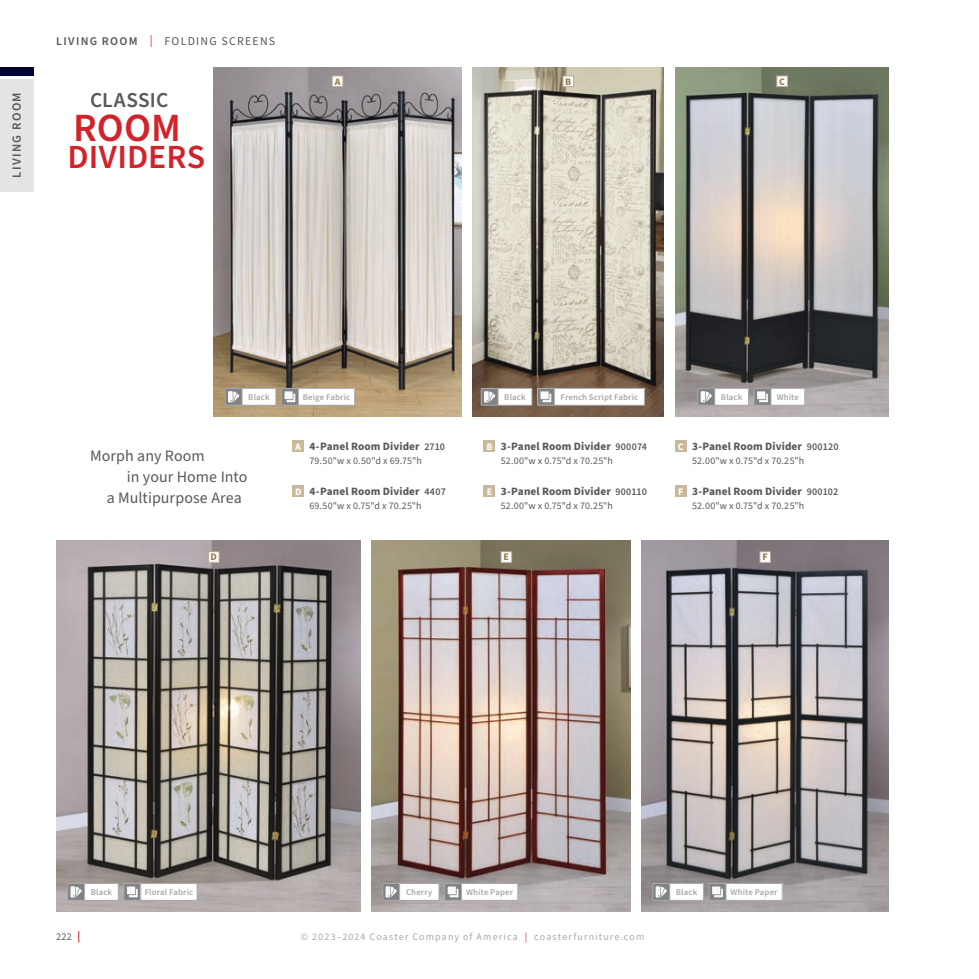
<style>
.page{position:relative;width:979px;height:979px;background:#fff}
.page>*{position:absolute;margin:0;border:0;box-sizing:border-box;transform-origin:0 0}
.t1{font:600 40px "Source Sans Pro";color:#d2232a}
.t2{font:600 33.75px "Source Sans Pro";letter-spacing:.005em;color:#d2232a}
.t3{font:600 21.25px "Source Sans Pro";letter-spacing:.01em;color:#58595b}
.t4{font:16px/21.2px "Source Sans Pro";letter-spacing:.005em;color:#58595b}
.t5{font:600 12.5px "Source Sans Pro";letter-spacing:.105em;color:#58595b}
.t6{font:11.88px "Source Sans Pro";letter-spacing:.105em;color:#58595b}
.t7{font:700 11.25px "Source Sans Pro";letter-spacing:.01em;color:#58595b}
.t8{font:10px "Source Sans Pro";letter-spacing:.02em;color:#58595b}
.t9{font:10px "Source Sans Pro";letter-spacing:.11em;color:#a7a9ac}
.t10{font:700 10px "Source Sans Pro";color:#947d4e}
.t11{font:600 8.75px "Source Sans Pro";letter-spacing:.02em;color:#a7a9ac}
.s1{font-weight:600}
.s2{color:#d2232a}
.s3{font-size:10px;color:#fff}
.s4{font-weight:600;font-size:10px}
</style>
<div class="page">
<div style="left:0;top:68px;width:34px;height:8px;background:#030034"></div>
<div style="left:0;top:79px;width:34px;height:112px;background:#e3e4e5"></div>
<img style="left:56px;top:540px;width:304px;height:371px">
<img style="left:214px;top:68px;width:247px;height:348px">
<img style="left:371px;top:540px;width:259px;height:371px">
<img style="left:472px;top:68px;width:192px;height:348px">
<img style="left:641px;top:540px;width:248px;height:371px">
<img style="left:675px;top:68px;width:214px;height:348px">
<div style="left:292px;top:486px;width:12px;height:11px;background:#c9b899"></div>
<div style="left:484px;top:486px;width:11px;height:11px;background:#c9b899"></div>
<div style="left:675px;top:486px;width:11px;height:11px;background:#c9b899"></div>
<div style="left:484px;top:441px;width:11px;height:11px;background:#c9b899"></div>
<div style="left:675px;top:441px;width:11px;height:11px;background:#c9b899"></div>
<div style="left:208px;top:552px;width:11px;height:10px;background:#fff"></div>
<div style="left:208px;top:551px;width:11px;height:11px;border:1px solid #b8aa98"></div>
<div style="left:332px;top:76px;width:11px;height:11px;background:#fff"></div>
<div style="left:332px;top:76px;width:11px;height:11px;border:1px solid #b8aa98"></div>
<div style="left:501px;top:552px;width:11px;height:10px;background:#fff"></div>
<div style="left:501px;top:551px;width:11px;height:11px;border:1px solid #b8aa98"></div>
<div style="left:563px;top:76px;width:10px;height:11px;background:#fff"></div>
<div style="left:562px;top:76px;width:12px;height:11px;border:1px solid #b8aa98"></div>
<div style="left:760px;top:552px;width:10px;height:10px;background:#fff"></div>
<div style="left:759px;top:551px;width:12px;height:11px;border:1px solid #b8aa98"></div>
<div style="left:777px;top:76px;width:10px;height:11px;background:#fff"></div>
<div style="left:776px;top:76px;width:12px;height:11px;border:1px solid #b8aa98"></div>
<div style="left:400px;top:883px;width:39px;height:17px;background:#fff"></div>
<hr style="left:400px;top:883px;width:39px;height:1px;background:#a7a9ac">
<hr style="left:400px;top:900px;width:39px;height:1px;background:#a7a9ac">
<svg style="left:382px;top:883px;width:18px;height:18px"></svg>
<div style="left:298px;top:388px;width:57px;height:17px;background:#fff"></div>
<hr style="left:298px;top:388px;width:57px;height:1px;background:#a7a9ac">
<svg style="left:354px;top:388px;width:1px;height:17px"></svg>
<hr style="left:298px;top:405px;width:57px;height:1px;background:#a7a9ac">
<div style="left:141px;top:883px;width:56px;height:17px;background:#fff"></div>
<hr style="left:141px;top:883px;width:56px;height:1px;background:#a7a9ac">
<svg style="left:197px;top:883px;width:1px;height:17px"></svg>
<hr style="left:141px;top:900px;width:56px;height:1px;background:#a7a9ac">
<div style="left:461px;top:883px;width:57px;height:17px;background:#fff"></div>
<hr style="left:461px;top:883px;width:57px;height:1px;background:#a7a9ac">
<svg style="left:517px;top:884px;width:1px;height:16px"></svg>
<hr style="left:461px;top:900px;width:57px;height:1px;background:#a7a9ac">
<svg style="left:439px;top:883px;width:23px;height:18px"></svg>
<div style="left:726px;top:883px;width:56px;height:17px;background:#fff"></div>
<hr style="left:726px;top:883px;width:56px;height:1px;background:#a7a9ac">
<svg style="left:782px;top:883px;width:1px;height:17px"></svg>
<hr style="left:726px;top:900px;width:56px;height:1px;background:#a7a9ac">
<div style="left:292px;top:441px;width:12px;height:11px;background:#c9b899"></div>
<div style="left:85px;top:883px;width:33px;height:17px;background:#fff"></div>
<hr style="left:85px;top:883px;width:33px;height:1px;background:#a7a9ac">
<svg style="left:118px;top:883px;width:24px;height:18px"></svg>
<hr style="left:85px;top:900px;width:33px;height:1px;background:#a7a9ac">
<svg style="left:67px;top:883px;width:18px;height:18px"></svg>
<div style="left:242px;top:388px;width:34px;height:17px;background:#fff"></div>
<hr style="left:242px;top:388px;width:34px;height:1px;background:#a7a9ac">
<svg style="left:276px;top:388px;width:23px;height:18px"></svg>
<hr style="left:242px;top:405px;width:34px;height:1px;background:#a7a9ac">
<svg style="left:225px;top:388px;width:18px;height:18px"></svg>
<div style="left:715px;top:388px;width:33px;height:17px;background:#fff"></div>
<hr style="left:715px;top:388px;width:33px;height:1px;background:#a7a9ac">
<hr style="left:715px;top:405px;width:33px;height:1px;background:#a7a9ac">
<svg style="left:697px;top:388px;width:18px;height:18px"></svg>
<div style="left:554px;top:388px;width:90px;height:17px;background:#fff"></div>
<hr style="left:554px;top:388px;width:90px;height:1px;background:#a7a9ac">
<svg style="left:644px;top:388px;width:1px;height:17px"></svg>
<hr style="left:554px;top:405px;width:90px;height:1px;background:#a7a9ac">
<div style="left:498px;top:388px;width:34px;height:17px;background:#fff"></div>
<hr style="left:498px;top:388px;width:34px;height:1px;background:#a7a9ac">
<svg style="left:532px;top:388px;width:23px;height:18px"></svg>
<hr style="left:498px;top:405px;width:34px;height:1px;background:#a7a9ac">
<svg style="left:481px;top:388px;width:18px;height:18px"></svg>
<div style="left:771px;top:388px;width:34px;height:17px;background:#fff"></div>
<hr style="left:771px;top:388px;width:34px;height:1px;background:#a7a9ac">
<svg style="left:804px;top:388px;width:1px;height:17px"></svg>
<hr style="left:771px;top:405px;width:34px;height:1px;background:#a7a9ac">
<svg style="left:748px;top:388px;width:24px;height:18px"></svg>
<div style="left:670px;top:883px;width:33px;height:17px;background:#fff"></div>
<hr style="left:670px;top:883px;width:33px;height:1px;background:#a7a9ac">
<svg style="left:703px;top:883px;width:24px;height:18px"></svg>
<hr style="left:670px;top:900px;width:33px;height:1px;background:#a7a9ac">
<svg style="left:652px;top:883px;width:18px;height:18px"></svg>
<p class="t5" style="left:8px;top:178px;width:87px;rotate:-90deg">LIVING ROOM</p>
<p class="t6" style="left:56px;top:33px;width:220px"><span class="s1">LIVING ROOM</span> <span class="s2">|</span> FOLDING SCREENS</p>
<h3 class="t3" style="left:90px;top:86px;width:80px">CLASSIC</h3>
<h1 class="t1" style="left:73px;top:101px;width:109px">ROOM</h1>
<h2 class="t2" style="left:68px;top:135px;width:139px">DIVIDERS</h2>
<p class="t10" style="left:335px;top:74px;width:7px">A</p>
<p class="t10" style="left:565px;top:74px;width:8px">B</p>
<p class="t10" style="left:779px;top:74px;width:7px">C</p>
<p class="t11" style="left:248px;top:391px;width:23px">Black</p>
<p class="t11" style="left:504px;top:391px;width:23px">Black</p>
<p class="t11" style="left:560px;top:391px;width:79px">French Script Fabric</p>
<p class="t11" style="left:721px;top:391px;width:23px">Black</p>
<p class="t11" style="left:776px;top:391px;width:24px">White</p>
<p class="t11" style="left:303px;top:391px;width:49px">Beige Fabric</p>
<p class="t7" style="left:295px;top:439px;width:151px"><span class="s3">A</span> 4-Panel Room Divider <span class="s4">2710</span></p>
<h3 class="t4" style="left:90px;top:445px;width:116px">Morph any Room</h3>
<p class="t8" style="left:309px;top:454px;width:114px">79.50"w x 0.50"d x 69.75"h</p>
<h3 class="t4" style="left:107px;top:466px;width:142px;text-indent:20px">in your Home Into a Multipurpose Area</h3>
<p class="t7" style="left:295px;top:484px;width:152px"><span class="s3">D</span> 4-Panel Room Divider <span class="s4">4407</span></p>
<p class="t8" style="left:309px;top:499px;width:114px">69.50"w x 0.75"d x 70.25"h</p>
<p class="t7" style="left:486px;top:439px;width:162px"><span class="s3">B</span> 3-Panel Room Divider <span class="s4">900074</span></p>
<p class="t8" style="left:501px;top:454px;width:114px">52.00"w x 0.75"d x 70.25"h</p>
<p class="t7" style="left:487px;top:484px;width:162px"><span class="s3">E</span> 3-Panel Room Divider <span class="s4">900110</span></p>
<p class="t8" style="left:501px;top:499px;width:114px">52.00"w x 0.75"d x 70.25"h</p>
<p class="t7" style="left:678px;top:439px;width:162px"><span class="s3">C</span> 3-Panel Room Divider <span class="s4">900120</span></p>
<p class="t8" style="left:692px;top:454px;width:114px">52.00"w x 0.75"d x 70.25"h</p>
<p class="t7" style="left:678px;top:484px;width:162px"><span class="s3">F</span> 3-Panel Room Divider <span class="s4">900102</span></p>
<p class="t8" style="left:692px;top:499px;width:114px">52.00"w x 0.75"d x 70.25"h</p>
<p class="t10" style="left:211px;top:550px;width:8px">D</p>
<p class="t10" style="left:503px;top:550px;width:7px">E</p>
<p class="t10" style="left:762px;top:550px;width:7px">F</p>
<p class="t11" style="left:91px;top:886px;width:23px">Black</p>
<p class="t11" style="left:145px;top:886px;width:50px">Floral Fabric</p>
<p class="t11" style="left:466px;top:886px;width:49px">White Paper</p>
<p class="t11" style="left:730px;top:886px;width:49px">White Paper</p>
<p class="t11" style="left:406px;top:886px;width:28px">Cherry</p>
<p class="t11" style="left:676px;top:886px;width:23px">Black</p>
<p class="t8" style="left:56px;top:930px;width:17px">222</p>
<p class="t9" style="left:301px;top:930px;width:345px">© 2023–2024 Coaster Company of America <span class="s2">|</span> coasterfurniture.com</p>
</div>
